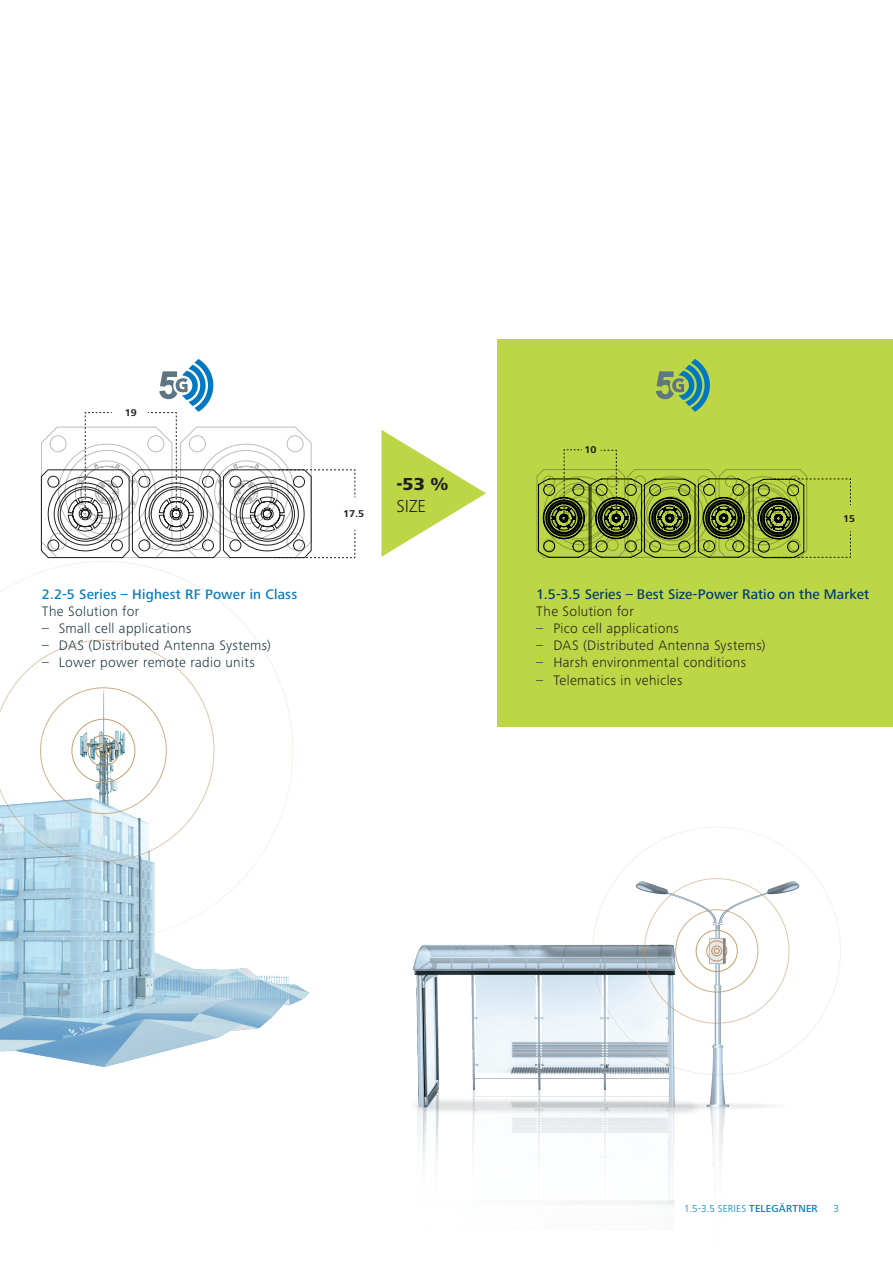
<style>
.page{position:relative;width:893px;height:1263px;background:#fff}
.page>*{position:absolute;margin:0;border:0;box-sizing:border-box;transform-origin:0 0}
.t1{font:800 18px "Frutiger Next Pro";color:#231f20}
.t2{font:300 18px "Frutiger Next Pro";color:#231f20}
.t3{font:500 14.4px "Frutiger Next Pro";letter-spacing:.005em;color:#003c72}
.t4{font:300 14.25px "Frutiger Next Pro";letter-spacing:.025em;color:#231f20}
.t5{font:300 14.25px "Frutiger Next Pro";letter-spacing:.025em;color:#1d343f}
.t6{font:500 14.25px "Frutiger Next Pro";letter-spacing:.015em;color:#0079c2}
.t7{font:300 10.5px "Frutiger Next Pro";letter-spacing:.02em;color:#0079c2}
.t8{font:700 10.2px "Frutiger Next Pro";color:#231f20}
.s1{color:#1d343f}
.s2{font-weight:500}
</style>
<div class="page">
<img style="left:424px;top:944px;width:351px;height:261px">
<img style="left:0;top:941px;width:424px;height:222px">
<div style="left:498px;top:339px;width:395px;height:387px;background:#bcd646"></div>
<svg style="left:537px;top:449px;width:314px;height:109px"></svg>
<svg style="left:381px;top:430px;width:105px;height:127px"></svg>
<svg style="left:41px;top:359px;width:315px;height:199px"></svg>
<svg style="left:656px;top:359px;width:54px;height:53px"></svg>
<svg style="left:0;top:561px;width:293px;height:380px"></svg>
<svg style="left:592px;top:827px;width:249px;height:248px"></svg>
<p class="t8" style="left:125px;top:407px;width:14px">19</p>
<p class="t6" style="left:42px;top:586px;width:257px">2.2-5 Series – Highest RF Power in Class</p>
<p class="t5" style="left:42px;top:603px;width:99px">The Solution for</p>
<p class="t5" style="left:42px;top:620px;width:151px">– Small cell applications</p>
<p class="t5" style="left:42px;top:637px;width:231px">– DAS (Distributed Antenna Systems)</p>
<p class="t5" style="left:42px;top:654px;width:215px">– Lower power remote radio units</p>
<p class="t8" style="left:343px;top:507px;width:23px">17.5</p>
<p class="t1" style="left:396px;top:474px;width:54px">-53 %</p>
<p class="t2" style="left:396px;top:495px;width:31px">SIZE</p>
<p class="t8" style="left:585px;top:444px;width:14px">10</p>
<p class="t8" style="left:843px;top:512px;width:14px">15</p>
<p class="t3" style="left:536px;top:586px;width:334px">1.5-3.5 Series – Best Size-Power Ratio on the Market</p>
<p class="t4" style="left:536px;top:603px;width:99px">The Solution for</p>
<p class="t4" style="left:536px;top:620px;width:144px"><span class="s1">–</span> Pico cell applications</p>
<p class="t4" style="left:536px;top:637px;width:231px"><span class="s1">–</span> DAS (Distributed Antenna Systems)</p>
<p class="t4" style="left:536px;top:655px;width:211px"><span class="s1">–</span> Harsh environmental conditions</p>
<p class="t4" style="left:536px;top:672px;width:148px"><span class="s1">–</span> Telematics in vehicles</p>
<p class="t7" style="left:684px;top:1202px;width:135px">1.5-3.5 SERIES <span class="s2">TELEGÄRTNER</span></p>
<p class="t7" style="left:833px;top:1202px;width:7px">3</p>
</div>
